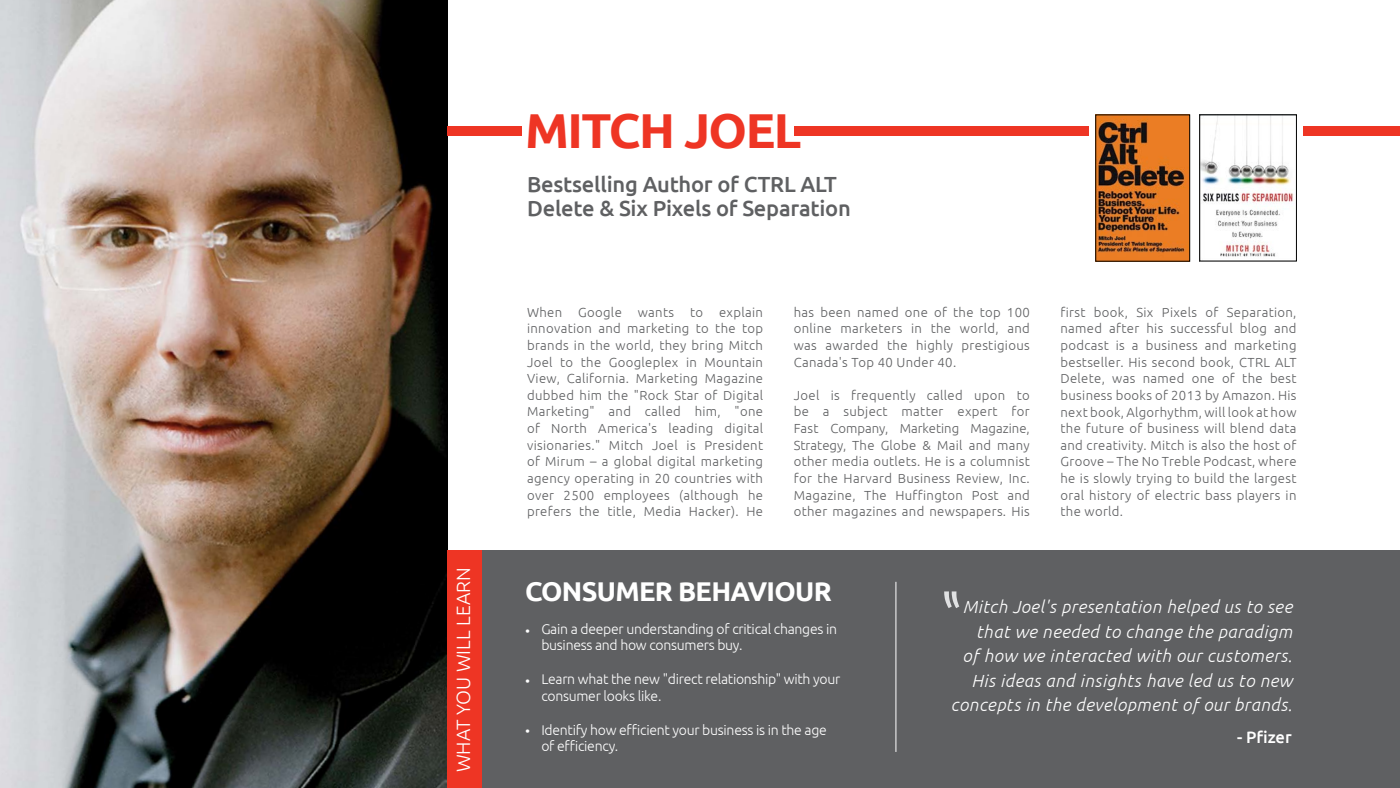
<style>
.page{position:relative;width:1400px;height:788px;background:#fff}
.page>*{position:absolute;margin:0;border:0;box-sizing:border-box;transform-origin:0 0}
.t1{font:700 49px "Ubuntu";letter-spacing:-.03em;color:#ee3524}
.t2{font:700 27.12px "Ubuntu";letter-spacing:-.025em;color:#fff}
.t3{font:500 21.88px/24.5px "Ubuntu";letter-spacing:-.01em;color:#5f6062}
.t4{font:300 19.25px "Ubuntu";color:#fff}
.t5{font:italic 300 17.5px/24.5px "Ubuntu";letter-spacing:.03em;color:#fff;text-align:right}
.t6{font:500 16.62px "Ubuntu";color:#fff}
.t7{font:300 14px/16.8px "Ubuntu";letter-spacing:-.02em;color:#fff}
.t8{font:300 13.12px/16.6px "Ubuntu";letter-spacing:.025em;color:#5f6062;text-align:justify}
</style>
<div class="page">
<img style="left:0;top:0;width:447px;height:788px">
<img style="left:1098px;top:117px;width:90px;height:142px">
<div style="left:1096px;top:115px;width:94px;height:146px;border:1px solid #000101"></div>
<img style="left:1202px;top:117px;width:92px;height:140px">
<div style="left:1200px;top:115px;width:97px;height:146px;border:1px solid #000101"></div>
<div style="left:447px;top:550px;width:953px;height:238px;background:#5f6062"></div>
<hr style="left:896px;top:581px;width:1px;height:170px;background:#fff">
<div style="left:447px;top:550px;width:35px;height:238px;background:#ee3524"></div>
<div style="left:447px;top:126px;width:74px;height:10px;background:#ee3524"></div>
<div style="left:794px;top:126px;width:294px;height:10px;background:#ee3524"></div>
<div style="left:1303px;top:126px;width:97px;height:10px;background:#ee3524"></div>
<svg style="left:944px;top:591px;width:15px;height:17px"></svg>
<h3 class="t4" style="left:452px;top:772px;width:206px;rotate:-90deg">WHAT YOU WILL LEARN</h3>
<h1 class="t1" style="left:525px;top:101px;width:278px">MITCH JOEL</h1>
<h3 class="t3" style="left:527px;top:171px;width:325px">Bestselling Author of CTRL ALT<br>Delete &amp; Six Pixels of Separation</h3>
<p class="t8" style="left:527px;top:303px;width:238px">When Google wants to explain innovation and marketing to the top brands in the world, they bring Mitch Joel to the Googleplex in Mountain View, California. Marketing Magazine dubbed him the "Rock Star of Digital Marketing" and called him, "one of North America's leading digital visionaries." Mitch Joel is President of Mirum – a global digital marketing agency operating in 20 countries with over 2500 employees (although he prefers the title, Media Hacker). He</p>
<p class="t8" style="left:794px;top:303px;width:238px">has been named one of the top 100 online marketers in the world, and was awarded the highly prestigious Canada's Top 40 Under 40.</p>
<p class="t8" style="left:794px;top:386px;width:238px">Joel is frequently called upon to be a subject matter expert for Fast Company, Marketing Magazine, Strategy, The Globe &amp; Mail and many other media outlets. He is a columnist for the Harvard Business Review, Inc.<br>Magazine, The Huffington Post and other magazines and newspapers. His</p>
<p class="t8" style="left:1061px;top:303px;width:238px">first book, Six Pixels of Separation, named after his successful blog and podcast is a business and marketing bestseller. His second book, CTRL ALT Delete, was named one of the best business books of 2013 by Amazon. His next book, Algorhythm, will look at how the future of business will blend data and creativity. Mitch is also the host of Groove – The No Treble Podcast, where he is slowly trying to build the largest oral history of electric bass players in the world.</p>
<h2 class="t2" style="left:525px;top:575px;width:308px">CONSUMER BEHAVIOUR</h2>
<p class="t7" style="left:525px;top:621px;width:7px">•</p>
<p class="t7" style="left:525px;top:672px;width:7px">•</p>
<p class="t7" style="left:525px;top:722px;width:7px">•</p>
<p class="t7" style="left:541px;top:620px;width:297px">Gain a deeper understanding of critical changes in business and how consumers buy.</p>
<p class="t7" style="left:541px;top:670px;width:300px">Learn what the new "direct relationship" with your consumer looks like.</p>
<p class="t7" style="left:541px;top:720px;width:287px">Identify how efficient your business is in the age of efficiency.</p>
<h3 class="t5" style="left:951px;top:594px;width:343px">Mitch Joel's presentation helped us to see that we needed to change the paradigm<br>of how we interacted with our customers.<br>His ideas and insights have led us to new concepts in the development of our brands.</h3>
<p class="t6" style="left:1237px;top:726px;width:56px">- Pfizer</p>
</div>
